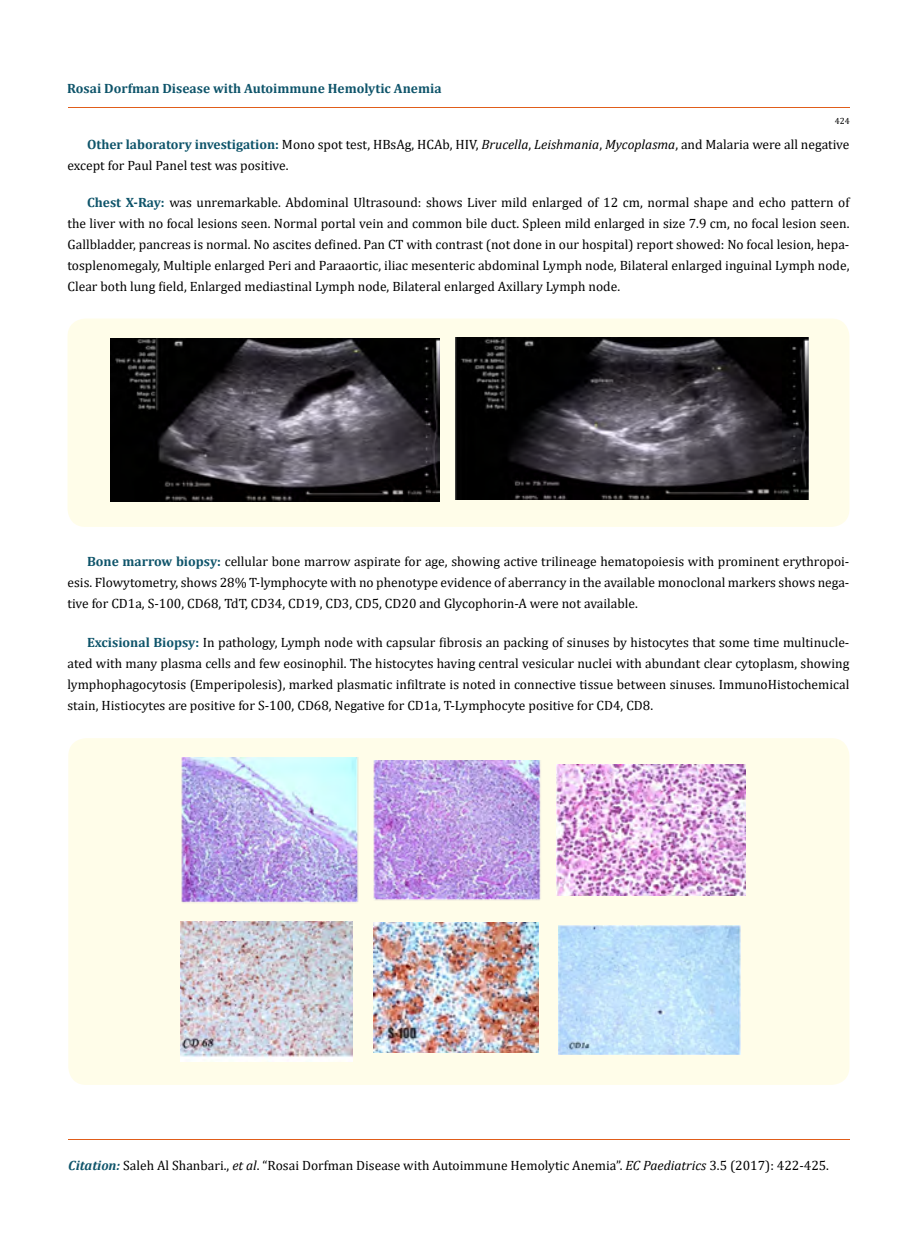
<style>
.page{position:relative;width:917px;height:1251px;background:#fff}
.page>*{position:absolute;margin:0;border:0;box-sizing:border-box;transform-origin:0 0}
.t1{font:13.5px/21px "Cambria";color:#000;text-align:justify}
.t2{font:700 13.5px "Cambria";color:#0e546a}
.t3{font:9px "Cambria";color:#000}
.s1{font-weight:700;color:#0e546a}
.s2{font-style:italic}
.s3{font-weight:700;font-style:italic;color:#0e546a}
</style>
<div class="page">
<hr style="left:68px;top:108px;width:781px;height:1px;background:#e05d1a">
<hr style="left:68px;top:1140px;width:781px;height:1px;background:#e05d1a">
<div style="left:68px;top:319px;width:781px;height:208px;background:#fffde9;border-radius:18px"></div>
<img style="left:111px;top:338px;width:328px;height:163px">
<img style="left:455px;top:338px;width:353px;height:162px">
<div style="left:68px;top:738px;width:781px;height:347px;background:#fffde9;border-radius:18px"></div>
<img style="left:181px;top:758px;width:178px;height:180px">
<img style="left:373px;top:760px;width:168px;height:174px">
<img style="left:556px;top:764px;width:189px;height:132px">
<img style="left:180px;top:921px;width:172px;height:141px">
<img style="left:373px;top:923px;width:165px;height:130px">
<img style="left:558px;top:925px;width:182px;height:130px">
<p class="t2" style="left:67px;top:79px;width:376px">Rosai Dorfman Disease with Autoimmune Hemolytic Anemia</p>
<p class="t3" style="left:834px;top:116px;width:16px">424</p>
<p class="t1" style="left:68px;top:134px;width:783px;text-indent:19px"><span class="s1">Other laboratory investigation:</span> Mono spot test, HBsAg, HCAb, HIV, <span class="s2">Brucella</span>, <span class="s2">Leishmania</span>, <span class="s2">Mycoplasma</span>, and Malaria were all negative except for Paul Panel test was positive.</p>
<p class="t1" style="left:68px;top:192px;width:783px;text-indent:19px"><span class="s1">Chest X-Ray:</span> was unremarkable. Abdominal Ultrasound: shows Liver mild enlarged of 12 cm, normal shape and echo pattern of the liver with no focal lesions seen. Normal portal vein and common bile duct. Spleen mild enlarged in size 7.9 cm, no focal lesion seen.<br>Gallbladder, pancreas is normal. No ascites defined. Pan CT with contrast (not done in our hospital) report showed: No focal lesion, hepa&shy;tosplenomegaly, Multiple enlarged Peri and Paraaortic, iliac mesenteric abdominal Lymph node, Bilateral enlarged inguinal Lymph node, Clear both lung field, Enlarged mediastinal Lymph node, Bilateral enlarged Axillary Lymph node.</p>
<p class="t1" style="left:67px;top:551px;width:783px;text-indent:20px"><span class="s1">Bone marrow biopsy:</span> cellular bone marrow aspirate for age, showing active trilineage hematopoiesis with prominent erythropoi&shy;esis. Flowytometry, shows 28% T-lymphocyte with no phenotype evidence of aberrancy in the available monoclonal markers shows nega&shy;tive for CD1a, S-100, CD68, TdT, CD34, CD19, CD3, CD5, CD20 and Glycophorin-A were not available.</p>
<p class="t1" style="left:67px;top:632px;width:783px;text-indent:20px"><span class="s1">Excisional Biopsy:</span> In pathology, Lymph node with capsular fibrosis an packing of sinuses by histocytes that some time multinucle&shy;ated with many plasma cells and few eosinophil. The histocytes having central vesicular nuclei with abundant clear cytoplasm, showing lymphophagocytosis (Emperipolesis), marked plasmatic infiltrate is noted in connective tissue between sinuses. ImmunoHistochemical stain, Histiocytes are positive for S-100, CD68, Negative for CD1a, T-Lymphocyte positive for CD4, CD8.</p>
<p class="t1" style="left:68px;top:1155px;width:762px"><span class="s3">Citation:</span> Saleh Al Shanbari., <span class="s2">et al</span>. “Rosai Dorfman Disease with Autoimmune Hemolytic Anemia”. <span class="s2">EC Paediatrics</span> 3.5 (2017): 422-425.</p>
</div>
